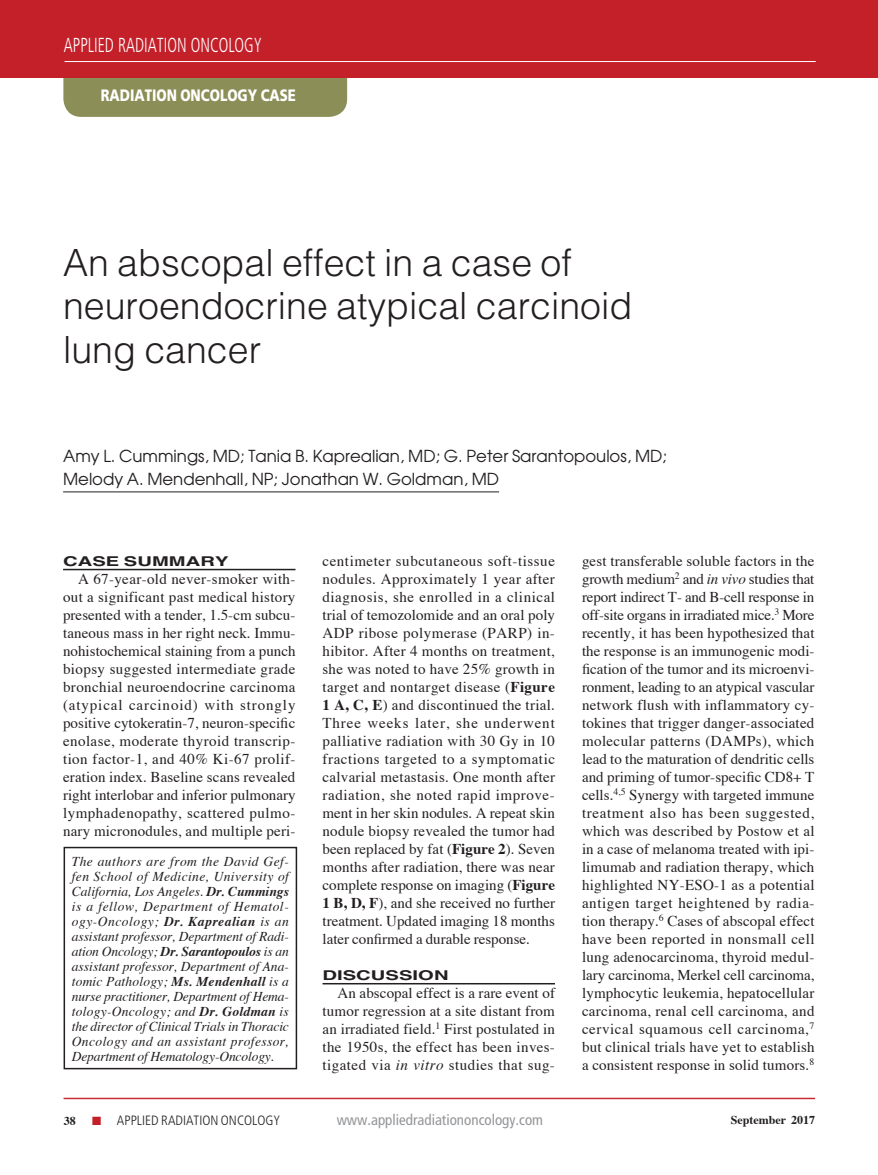
<style>
.page{position:relative;width:878px;height:1175px;background:#fff}
.page>*{position:absolute;margin:0;border:0;box-sizing:border-box;transform-origin:0 0}
.RO_case_title{font:300 37.5px/43.5px "Helvetica";color:#231f20}
.t1{font:300 condensed 20.25px "Frutiger";color:#fff;scale:.8 1}
.RO_author_line{font:16.5px/22.5px "Avant Garde";color:#231f20}
.t2{font:900 16.5px "Frutiger";color:#fff;scale:.8 1}
.Article_body_copy{font:15px/18px "Times";letter-spacing:.01em;color:#231f20;text-align:justify}
.t3{font:condensed 15px "Frutiger";color:#939598}
.Article_author_box{font:italic 13.5px/15px "Times";letter-spacing:-.01em;color:#231f20;text-align:justify}
.t4{font:300 condensed 13.5px "Frutiger";color:#231f20}
.RO_subhead{font:700 13.5px "Helvetica";color:#231f20;scale:1.5 1}
.t5{font:700 12px "Times";color:#231f20}
.s1{font-weight:700}
.s2{font-style:italic}
.s3{color:#c4202a}
</style>
<div class="page">
<div style="left:63px;top:56px;width:284px;height:61px;background:#8b8e57;border-radius:18px"></div>
<div style="left:0;top:0;width:877px;height:77px;background:#c4202a"></div>
<hr style="left:877px;top:0;width:1px;height:77px;background:#c4202a">
<hr style="left:64px;top:61px;width:751px;height:1px;background:#fff">
<hr style="left:64px;top:1098px;width:751px;height:1px;background:#c4202a">
<hr style="left:63px;top:569px;width:232px;height:1px;background:#231f20">
<hr style="left:322px;top:983px;width:233px;height:1px;background:#231f20">
<hr style="left:64px;top:1097px;width:750px;height:1px;background:#c4202a">
<hr style="left:63px;top:491px;width:436px;height:1px;background:#231f20">
<div style="left:64px;top:846px;width:233px;height:223px;border:2px solid #231f20"></div>
<h2 class="t1" style="left:64px;top:34px;width:249px">APPLIED RADIATION ONCOLOGY</h2>
<p class="t2" style="left:101px;top:85px;width:245px">RADIATION ONCOLOGY CASE</p>
<p class="RO_case_title" style="left:63px;top:240px;width:570px">An abscopal effect in a case of neuroendocrine atypical carcinoid lung cancer</p>
<p class="RO_author_line" style="left:63px;top:444px;width:605px">Amy L. Cummings, MD; Tania B. Kaprealian, MD; G. Peter Sarantopoulos, MD;<br>Melody A. Mendenhall, NP; Jonathan W. Goldman, MD</p>
<p class="RO_subhead" style="left:63px;top:552px;width:112px">CASE SUMMARY</p>
<p class="Article_body_copy" style="left:63px;top:568px;width:234px;text-indent:15px">A 67-year-old never-smoker with&shy;out a significant past medical history presented with a tender, 1.5-cm subcu&shy;taneous mass in her right neck. Immu&shy;nohistochemical staining from a punch biopsy suggested intermediate grade bronchial neuroendocrine carcinoma (atypical carcinoid) with strongly positive cytokeratin-7, neuron-specific enolase, moderate thyroid transcrip&shy;tion factor-1, and 40% Ki-67 prolif&shy;eration index. Baseline scans revealed right interlobar and inferior pulmonary lymphadenopathy, scattered pulmo&shy;nary micronodules, and multiple peri-</p>
<p class="Article_author_box" style="left:72px;top:852px;width:219px">The authors are from the David Gef&shy;fen School of Medicine, University of California, Los Angeles. <span class="s1">Dr. Cummings </span>is a fellow, Department of Hematol&shy;ogy-Oncology; <span class="s1">Dr. Kaprealian</span> is an assistant professor, Department of Radi&shy;ation Oncology; <span class="s1">Dr. Sarantopoulos</span> is an assistant professor, Department of Ana&shy;tomic Pathology; <span class="s1">Ms. Mendenhall</span> is a nurse practitioner, Department of Hema&shy;tology-Oncology; and <span class="s1">Dr. Goldman</span> is the director of Clinical Trials in Thoracic Oncology and an assistant professor, Department of Hematology-Oncology.</p>
<p class="Article_body_copy" style="left:322px;top:550px;width:234px">centimeter subcutaneous soft-tissue nodules. Approximately 1 year after diagnosis, she enrolled in a clinical trial of temozolomide and an oral poly ADP ribose polymerase (PARP) in&shy;hibitor. After 4 months on treatment, she was noted to have 25% growth in target and nontarget disease (<span class="s1">Figure 1 A, C, E</span>) and discontinued the trial.<br>Three weeks later, she underwent palliative radiation with 30 Gy in 10 fractions targeted to a symptomatic calvarial metastasis. One month after radiation, she noted rapid improve&shy;ment in her skin nodules. A repeat skin nodule biopsy revealed the tumor had been replaced by fat (<span class="s1">Figure 2</span>). Seven months after radiation, there was near complete response on imaging (<span class="s1">Figure 1 B, D, F</span>), and she received no further treatment. Updated imaging 18 months later confirmed a durable response.</p>
<p class="RO_subhead" style="left:322px;top:966px;width:86px">DISCUSSION</p>
<p class="Article_body_copy" style="left:322px;top:982px;width:234px;text-indent:15px">An abscopal effect is a rare event of tumor regression at a site distant from an irradiated field.<sup>1</sup> First postulated in the 1950s, the effect has been inves&shy;tigated via <span class="s2">in vitro</span> studies that sug-</p>
<p class="Article_body_copy" style="left:582px;top:550px;width:234px">gest transferable soluble factors in the growth medium<sup>2</sup> and <span class="s2">in vivo</span> studies that report indirect T- and B-cell response in off-site organs in irradiated mice.<sup>3</sup> More recently, it has been hypothesized that the response is an immunogenic modi&shy;fication of the tumor and its microenvi&shy;ronment, leading to an atypical vascular network flush with inflammatory cy&shy;tokines that trigger danger-associated molecular patterns (DAMPs), which lead to the maturation of dendritic cells and priming of tumor-specific CD8+ T cells.<sup>4,5</sup> Synergy with targeted immune treatment also has been suggested, which was described by Postow et al in a case of melanoma treated with ipi&shy;limumab and radiation therapy, which highlighted NY-ESO-1 as a potential antigen target heightened by radia&shy;tion therapy.<sup>6</sup> Cases of abscopal effect have been reported in nonsmall cell lung adenocarcinoma, thyroid medul&shy;lary carcinoma, Merkel cell carcinoma, lymphocytic leukemia, hepatocellular carcinoma, renal cell carcinoma, and cervical squamous cell carcinoma,<sup>7 </sup>but clinical trials have yet to establish a consistent response in solid tumors.<sup>8</sup></p>
<p class="t5" style="left:64px;top:1109px;width:13px">38</p>
<p class="t4" style="left:92px;top:1112px;width:190px"><span class="s3">■</span> APPLIED RADIATION ONCOLOGY</p>
<p class="t3" style="left:337px;top:1110px;width:208px">www.appliedradiationoncology.com</p>
<p class="t5" style="left:731px;top:1108px;width:86px">September 2017</p>
</div>
